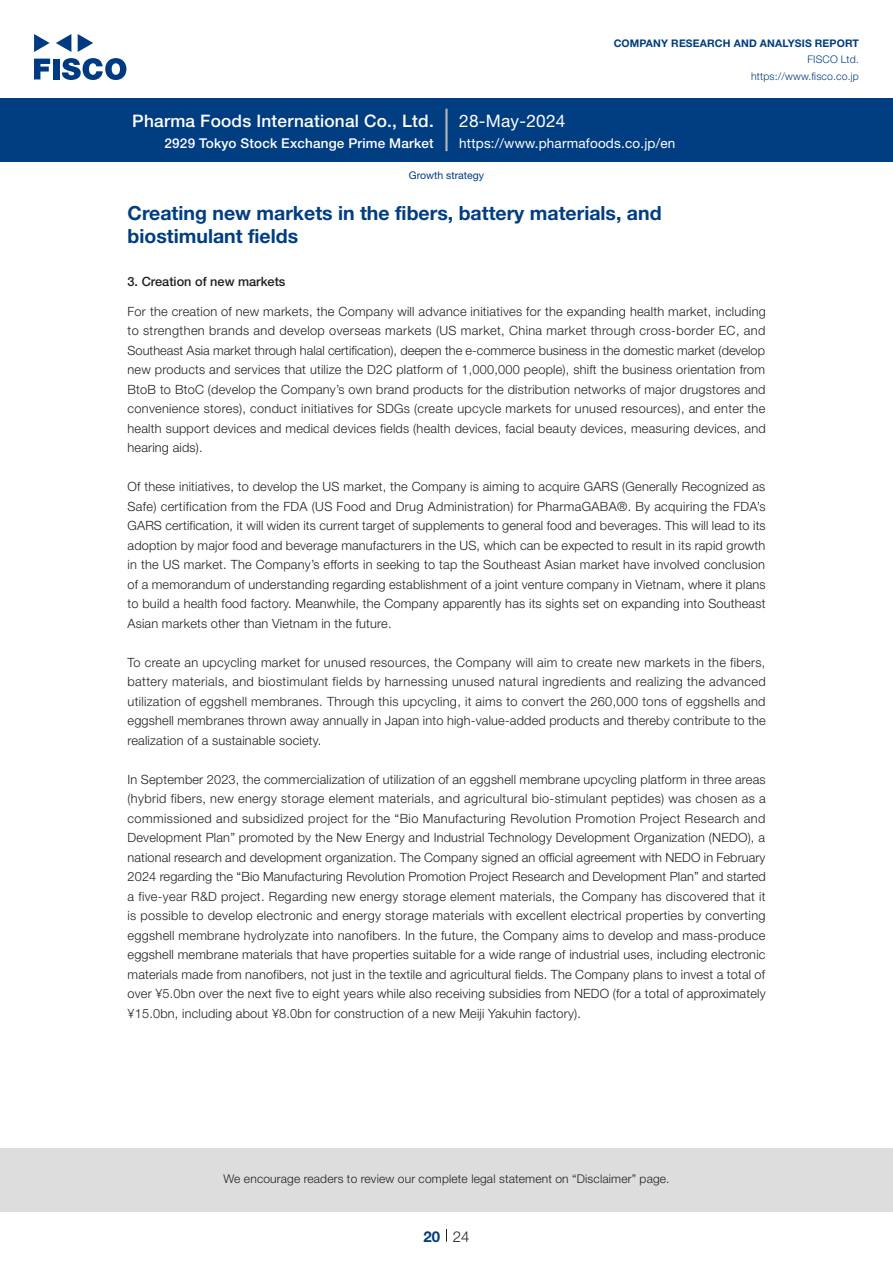
<style>
.page{position:relative;width:893px;height:1263px;background:#fff}
.page>*{position:absolute;margin:0;border:0;box-sizing:border-box;transform-origin:0 0}
.中タイトル_e{font:700 19.5px/22.5px "Helvetica Neue LT Std";color:#003d81}
.t1{font:500 17.25px "Helvetica Neue LT Std";letter-spacing:.015em;color:#fff}
.t2{font:17.25px "Helvetica Neue LT Std";letter-spacing:.015em;color:#fff}
.t3{font:300 15px "Helvetica Neue LT Std";color:#231f20}
.t4{font:700 15px "Helvetica Neue LT Std";color:#003d81}
.t5{font:500 13.5px "Helvetica Neue LT Std";letter-spacing:.015em;color:#fff}
.t6{font:13.5px "Helvetica Neue LT Std";letter-spacing:.015em;color:#fff}
.本文_e{font:300 12.75px/19.5px "Helvetica Neue LT Std";letter-spacing:.015em;color:#231f20;text-align:justify}
.小タイトル_e{font:500 12.75px "Helvetica Neue LT Std";color:#231f20}
.t7{font:300 12px "Helvetica Neue LT Std";letter-spacing:.015em;color:#231f20}
.t8{font:700 10.5px "Helvetica Neue LT Std";letter-spacing:.015em;color:#003d81}
.t9{font:300 10.5px/16.5px "Helvetica Neue LT Std";letter-spacing:.015em;color:#003d81;text-align:right}
.ヘッダー_e{font:10.5px "Helvetica Neue LT Std";color:#003d81}
</style>
<div class="page">
<div style="left:0;top:1148px;width:893px;height:64px;background:#ddd"></div>
<svg style="left:34px;top:59px;width:16px;height:20px"></svg>
<div style="left:53px;top:59px;width:6px;height:20px;background:#003a83"></div>
<svg style="left:62px;top:58px;width:64px;height:22px"></svg>
<svg style="left:34px;top:34px;width:16px;height:18px"></svg>
<svg style="left:78px;top:34px;width:15px;height:18px"></svg>
<svg style="left:56px;top:34px;width:15px;height:18px"></svg>
<div style="left:0;top:98px;width:893px;height:64px;background:#003d81"></div>
<hr style="left:445px;top:109px;width:3px;height:42px;background:#b5b5b6">
<svg style="left:446px;top:1229px;width:1px;height:13px"></svg>
<h2 class="t1" style="left:132px;top:110px;width:303px">Pharma Foods International Co., Ltd.</h2>
<p class="t5" style="left:165px;top:135px;width:271px">2929 Tokyo Stock Exchange Prime Market</p>
<h2 class="t2" style="left:459px;top:110px;width:108px">28-May-2024</h2>
<p class="t8" style="left:614px;top:37px;width:247px">COMPANY RESEARCH AND ANALYSIS REPORT</p>
<p class="t9" style="left:751px;top:51px;width:109px">FISCO Ltd. https://www.fisco.co j p.</p>
<p class="t6" style="left:459px;top:135px;width:218px">https://www.pharmafoods.co j p. /en</p>
<p class="ヘッダー_e" style="left:409px;top:169px;width:77px">Growth strategy</p>
<p class="中タイトル_e" style="left:128px;top:202px;width:535px">Creating new markets in the fibers, battery materials, and biostimulant fields</p>
<p class="小タイトル_e" style="left:128px;top:274px;width:160px">3. Creation of new markets</p>
<p class="本文_e" style="left:128px;top:301px;width:640px">For the creation of new markets, the Company will advance initiatives for the expanding health market, including to strengthen brands and develop overseas markets (US market, China market through cross-border EC, and Southeast Asia market through halal certification ,) deepen the -e commerce business in the domestic market (develop new products and services that utilize the D C2 platform of 1,000,000 people ,) shift the business orientation from BtoB to BtoC (develop the Company s’ own brand products for the distribution networks of major drugstores and convenience stores ,) conduct initiatives for SDGs (create upcycle markets for unused resources ,) and enter the health support devices and medical devices fields (health devices, facial beauty devices, measuring devices, and hearing aids .(</p>
<p class="本文_e" style="left:128px;top:477px;width:640px">Of these initiatives, to develop the US market, the Company is aiming to acquire GARS (Generally Recognized as Safe) certification from the FDA (US Food and Drug Administration) for PharmaGABA®. By acquiring the FDAs’ GARS certification it, will widen its current target of supplements to general food and beverages. This will lead to its adoption by major food and beverage manufacturers in the US, which can be expected to result in its rapid growth in the US market. The Company s’ efforts in seeking to tap the Southeast Asian market have involved conclusion of a memorandum of understanding regarding establishment of a joint venture company in Vietnam, where it plans to build a health food factory. Meanwhile, the Company apparently has its sights set on expanding into Southeast Asian markets other than Vietnam in the future.</p>
<p class="本文_e" style="left:128px;top:652px;width:640px">To create an upcycling market for unused resources, the Company will aim to create new markets in the fibers, battery materials, and biostimulant fields by harnessing unused natural ingredients and realizing the advanced utilization of eggshell membranes. Through this upcycling it, aims to convert the 260,000 tons of eggshells and eggshell membranes thrown away annually in Japan into high-value-added products and thereby contribute to the realization of a sustainable society.</p>
<p class="本文_e" style="left:128px;top:769px;width:640px">In September 2023, the commercialization of utilization of an eggshell membrane upcycling platform in three areas (hybrid fibers, new energy storage element materials, and agricultural bio-stimulant peptides) was chosen as a commissioned and subsidized project for the “Bio Manufacturing Revolution Promotion Project Research and Development Plan” promoted by the New Energy and Industrial Technology Development Organization (NEDO a,) national research and development organization. The Company signed an official agreement with NEDO in February 2024 regarding the “Bio Manufacturing Revolution Promotion Project Research and Development Plan” and started a five-year R&amp;D project. Regarding new energy storage element materials, the Company has discovered that it is possible to develop electronic and energy storage materials with excellent electrical properties by converting eggshell membrane hydrolyzate into nanofibers In. the future, the Company aims to develop and mass-produce eggshell membrane materials that have properties suitable for a wide range of industrial uses, including electronic materials made from nanofibers, not just in the textile and agricultural fields. The Company plans to invest a total of over ¥5.0bn over the next five to eight years while also receiving subsidies from NEDO (for a total of approximately ¥15.0bn, including about ¥8.0bn for construction of a new Meiji Yakuhin factory .(</p>
<p class="t7" style="left:223px;top:1171px;width:448px">We encourage readers to review our complete legal statement on “Disclaimer” page.</p>
<p class="t4" style="left:423px;top:1227px;width:18px">20</p>
<p class="t3" style="left:453px;top:1227px;width:18px">24</p>
</div>
